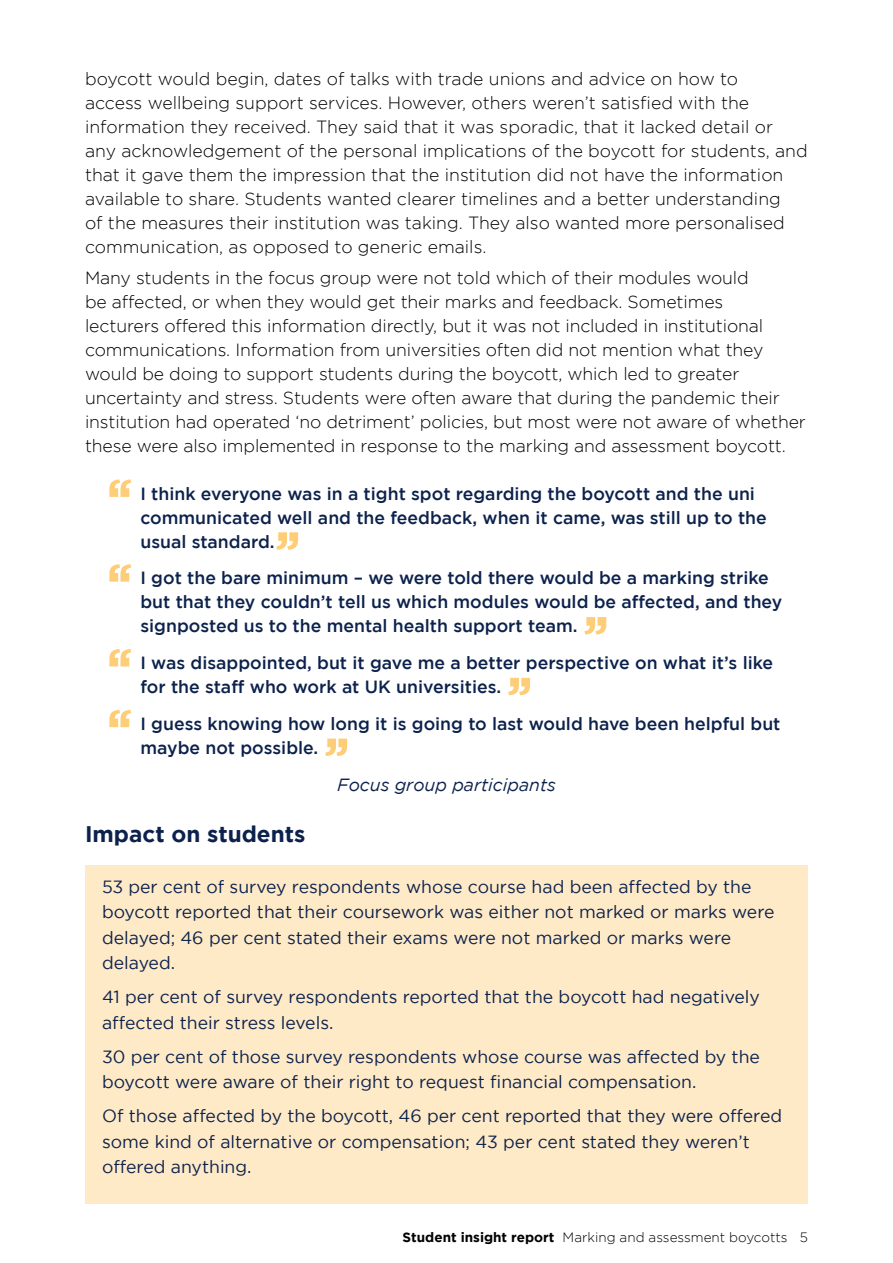
<style>
.page{position:relative;width:893px;height:1263px;background:#fff}
.page>*{position:absolute;margin:0;border:0;box-sizing:border-box;transform-origin:0 0}
.t1{font:700 54px "Gotham";color:#fdce77}
.New_Style_Sub_head_1{font:700 22.5px "Gotham";color:#0c224c}
.New_style_TEXT{font:300 17.7px/24px "Gotham";letter-spacing:-.005em;color:#000}
.New_Style_Case_study_text{font:17.7px/25.5px "Gotham";color:#0c224c}
.t2{font:500 17.7px/24px "Gotham";color:#0c224c}
.t3{font:italic 17.7px "Gotham";color:#0c224c}
.t4{font:300 13.5px "Gotham";color:#000}
.s1{font-weight:700}
</style>
<div class="page">
<div style="left:85px;top:865px;width:723px;height:338px;background:#ffeac8"></div>
<p class="New_style_TEXT" style="left:85px;top:67px;width:724px">boycott would begin, dates of talks with trade unions and advice on how to<br>access wellbeing support services. However, others weren’t satisfied with the information they received. They said that it was sporadic, that it lacked detail or any acknowledgement of the personal implications of the boycott for students, and that it gave them the impression that the institution did not have the information available to share. Students wanted clearer timelines and a better understanding<br>of the measures their institution was taking. They also wanted more personalised communication, as opposed to generic emails.</p>
<p class="New_style_TEXT" style="left:85px;top:265px;width:722px">Many students in the focus group were not told which of their modules would<br>be affected, or when they would get their marks and feedback. Sometimes<br>lecturers offered this information directly, but it was not included in institutional communications. Information from universities often did not mention what they would be doing to support students during the boycott, which led to greater uncertainty and stress. Students were often aware that during the pandemic their institution had operated ‘no detriment’ policies, but most were not aware of whether these were also implemented in response to the marking and assessment boycott.</p>
<p class="t1" style="left:106px;top:467px;width:28px">‘‘</p>
<p class="t2" style="left:140px;top:481px;width:628px">I think everyone was in a tight spot regarding the boycott and the uni communicated well and the feedback, when it came, was still up to the usual standard.</p>
<p class="t1" style="left:275px;top:520px;width:28px">’’</p>
<p class="t1" style="left:106px;top:552px;width:28px">‘‘</p>
<p class="t2" style="left:140px;top:566px;width:643px">I got the bare minimum – we were told there would be a marking strike but that they couldn’t tell us which modules would be affected, and they signposted us to the mental health support team.</p>
<p class="t1" style="left:583px;top:604px;width:28px">’’</p>
<p class="t1" style="left:106px;top:637px;width:28px">‘‘</p>
<p class="t2" style="left:140px;top:650px;width:634px">I was disappointed, but it gave me a better perspective on what it’s like for the staff who work at UK universities.</p>
<p class="t1" style="left:507px;top:665px;width:28px">’’</p>
<p class="t1" style="left:106px;top:697px;width:28px">‘‘</p>
<p class="t2" style="left:140px;top:711px;width:642px">I guess knowing how long it is going to last would have been helpful but maybe not possible.</p>
<p class="t1" style="left:324px;top:726px;width:28px">’’</p>
<p class="t3" style="left:337px;top:774px;width:220px">Focus group participants</p>
<h2 class="New_Style_Sub_head_1" style="left:85px;top:821px;width:222px">Impact on students</h2>
<p class="New_Style_Case_study_text" style="left:102px;top:873px;width:674px">53 per cent of survey respondents whose course had been affected by the boycott reported that their coursework was either not marked or marks were delayed; 46 per cent stated their exams were not marked or marks were delayed.</p>
<p class="New_Style_Case_study_text" style="left:102px;top:984px;width:659px">41 per cent of survey respondents reported that the boycott had negatively affected their stress levels.</p>
<p class="New_Style_Case_study_text" style="left:102px;top:1043px;width:659px">30 per cent of those survey respondents whose course was affected by the boycott were aware of their right to request financial compensation.</p>
<p class="New_Style_Case_study_text" style="left:102px;top:1103px;width:682px">Of those affected by the boycott, 46 per cent reported that they were offered some kind of alternative or compensation; 43 per cent stated they weren’t offered anything.</p>
<p class="t4" style="left:403px;top:1230px;width:407px"><span class="s1">Student insight report</span> Marking and assessment boycotts 5</p>
</div>
